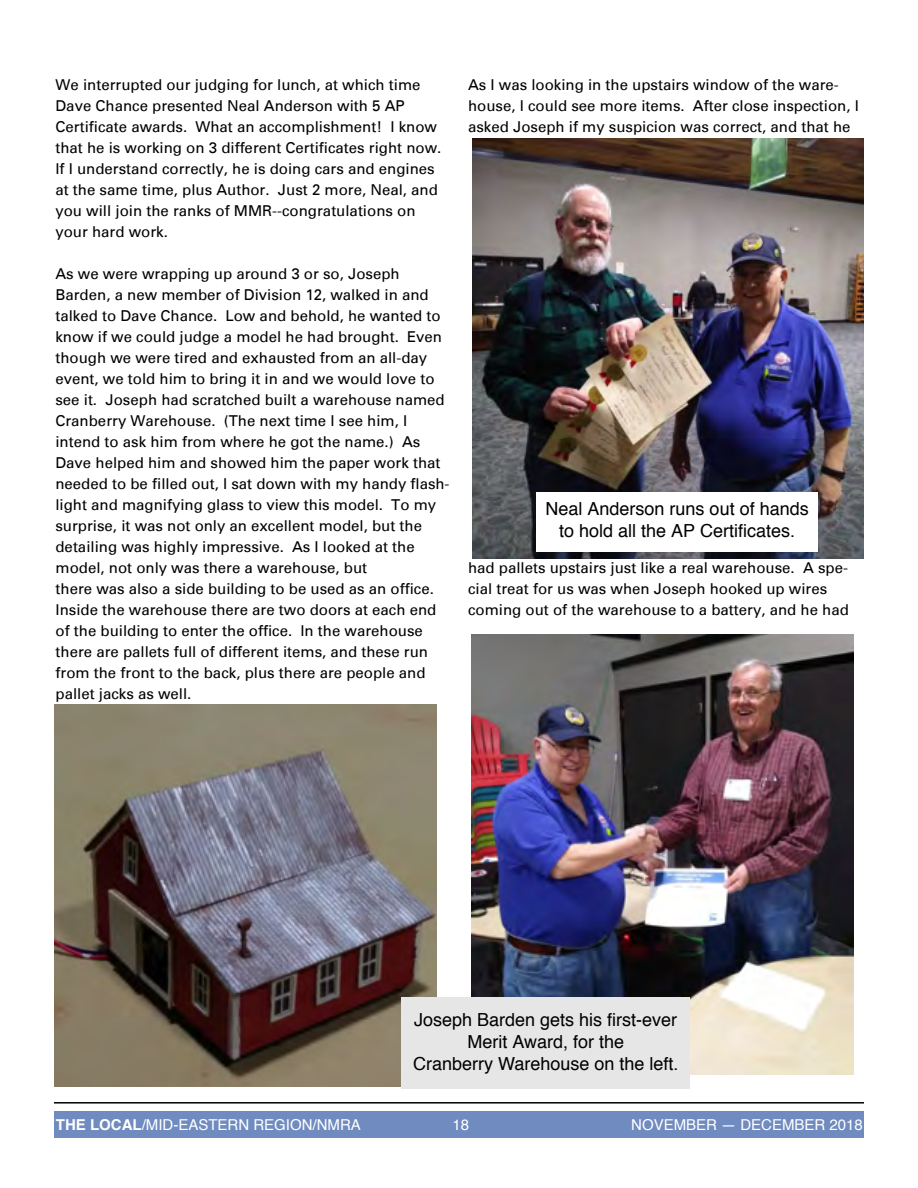
<style>
.page{position:relative;width:918px;height:1188px;background:#fff}
.page>*{position:absolute;margin:0;border:0;box-sizing:border-box;transform-origin:0 0}
.t1{font:18px/21.6px "Helvetica";color:#000;text-align:center}
.t2{font:15px/21px "Univers";color:#000}
.t3{font:15px "Helvetica";color:#fff}
.s1{font-weight:700}
</style>
<div class="page">
<hr style="left:54px;top:1102px;width:810px;height:2px;background:#000">
<img style="left:472px;top:138px;width:391px;height:421px">
<div style="left:536px;top:492px;width:282px;height:59px;background:#fff"></div>
<img style="left:54px;top:705px;width:383px;height:382px">
<img style="left:471px;top:634px;width:383px;height:441px">
<div style="left:402px;top:998px;width:288px;height:91px;background:#e6e6e6"></div>
<div style="left:54px;top:1111px;width:810px;height:27px;background:#6f8bbf"></div>
<p class="t2" style="left:55px;top:75px;width:387px">We interrupted our judging for lunch, at which time Dave Chance presented Neal Anderson with 5 AP Certificate awards. What an accomplishment! I know that he is working on 3 different Certificates right now.<br>If I understand correctly, he is doing cars and engines at the same time, plus Author. Just 2 more, Neal, and you will join the ranks of MMR--congratulations on your hard work.</p>
<p class="t2" style="left:55px;top:264px;width:396px">As we were wrapping up around 3 or so, Joseph Barden, a new member of Division 12, walked in and talked to Dave Chance. Low and behold, he wanted to know if we could judge a model he had brought. Even though we were tired and exhausted from an all-day event, we told him to bring it in and we would love to see it. Joseph had scratched built a warehouse named Cranberry Warehouse. (The next time I see him, I intend to ask him from where he got the name.) As Dave helped him and showed him the paper work that needed to be filled out, I sat down with my handy flash&shy;light and magnifying glass to view this model. To my surprise, it was not only an excellent model, but the detailing was highly impressive. As I looked at the model, not only was there a warehouse, but<br>there was also a side building to be used as an office.<br>Inside the warehouse there are two doors at each end of the building to enter the office. In the warehouse there are pallets full of different items, and these run from the front to the back, plus there are people and pallet jacks as well.</p>
<p class="t2" style="left:468px;top:75px;width:392px">As I was looking in the upstairs window of the ware&shy;house, I could see more items. After close inspection, I asked Joseph if my suspicion was correct, and that he</p>
<p class="t1" style="left:546px;top:500px;width:265px">Neal Anderson runs out of hands to hold all the AP Certificates.</p>
<p class="t2" style="left:468px;top:558px;width:382px">had pallets upstairs just like a real warehouse. A spe&shy;cial treat for us was when Joseph hooked up wires coming out of the warehouse to a battery, and he had</p>
<p class="t1" style="left:413px;top:1011px;width:267px">Joseph Barden gets his first-ever<br>Merit Award, for the<br>Cranberry Warehouse on the left.</p>
<p class="t3" style="left:56px;top:1118px;width:307px"><span class="s1">THE LOCAL</span>/MID-EASTERN REGION/NMRA</p>
<p class="t3" style="left:453px;top:1118px;width:18px">18</p>
<p class="t3" style="left:631px;top:1118px;width:233px">NOVEMBER — DECEMBER 2018</p>
</div>
